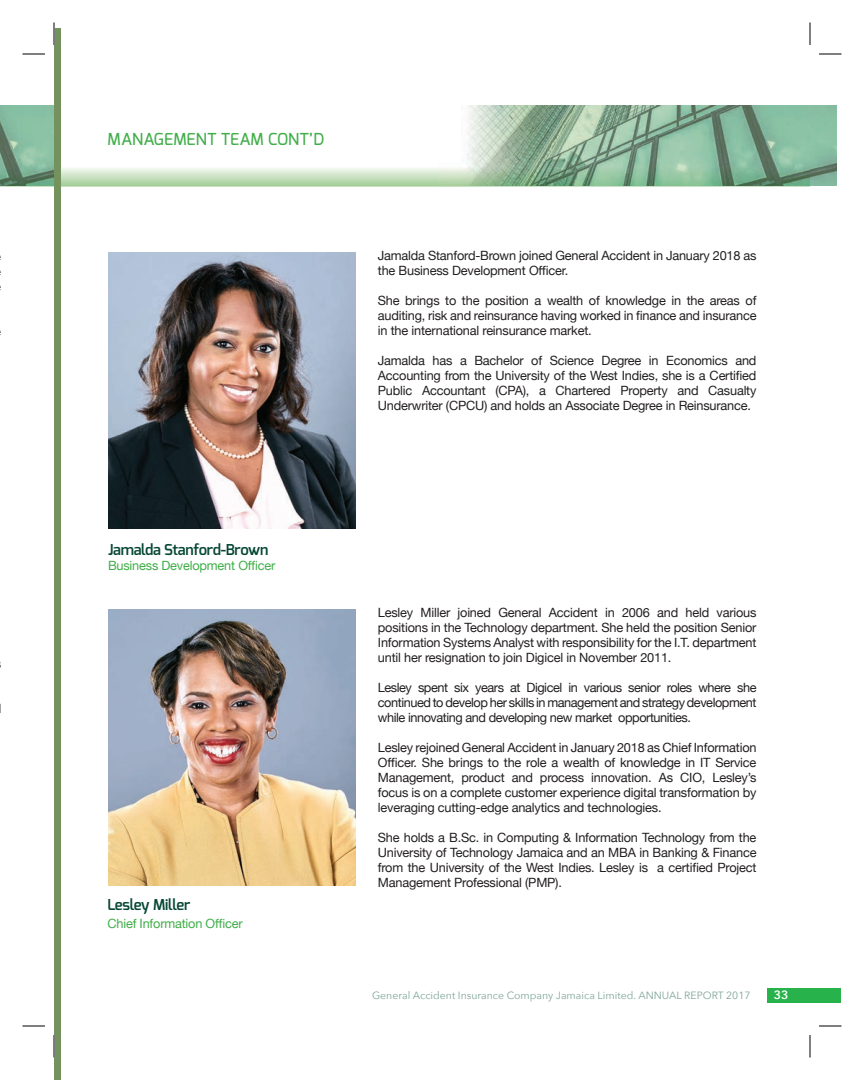
<style>
.page{position:relative;width:864px;height:1080px;background:#fff}
.page>*{position:absolute;margin:0;border:0;box-sizing:border-box;transform-origin:0 0}
.t1{font:500 16.5px "Exo";color:#40ae49}
.t2{font:600 15px "Exo";letter-spacing:-.025em;color:#064734}
.t3{font:12.75px/15px "Helvetica Neue";letter-spacing:-.015em;color:#231f20;text-align:justify}
.t4{font:12.75px "Helvetica Neue";letter-spacing:-.015em;color:#40ae49}
.t5{font:600 12px "Avenir Next";color:#fff}
.t6{font:10.5px "Avenir Next";color:#7fa699}
</style>
<div class="page">
<div style="left:768px;top:988px;width:73px;height:15px;background:#28b24b"></div>
<svg style="left:61px;top:105px;width:749px;height:82px"></svg>
<img style="left:438px;top:106px;width:399px;height:80px">
<img style="left:108px;top:252px;width:248px;height:276px">
<img style="left:108px;top:610px;width:248px;height:275px">
<div style="left:54px;top:29px;width:7px;height:1051px;background:#73925e"></div>
<svg style="left:0;top:54px;width:54px;height:133px"></svg>
<svg style="left:819px;top:54px;width:23px;height:1px"></svg>
<svg style="left:22px;top:1026px;width:23px;height:1px"></svg>
<svg style="left:819px;top:1026px;width:23px;height:1px"></svg>
<svg style="left:54px;top:22px;width:1px;height:23px"></svg>
<svg style="left:54px;top:1035px;width:1px;height:23px"></svg>
<svg style="left:810px;top:22px;width:1px;height:23px"></svg>
<svg style="left:810px;top:1035px;width:1px;height:23px"></svg>
<p class="t1" style="left:108px;top:129px;width:218px">MANAGEMENT TEAM CONT’D</p>
<p class="t3" style="left:378px;top:248px;width:380px">Jamalda Stanford-Brown joined General Accident in January 2018 as the Business Development Officer.</p>
<p class="t3" style="left:378px;top:293px;width:380px">She brings to the position a wealth of knowledge in the areas of auditing, risk and reinsurance having worked in finance and insurance in the international reinsurance market.</p>
<p class="t3" style="left:378px;top:353px;width:380px">Jamalda has a Bachelor of Science Degree in Economics and Accounting from the University of the West Indies, she is a Certified Public Accountant (CPA), a Chartered Property and Casualty Underwriter (CPCU) and holds an Associate Degree in Reinsurance.</p>
<p class="t2" style="left:108px;top:540px;width:162px">Jamalda Stanford-Brown</p>
<p class="t4" style="left:108px;top:556px;width:169px">Business Development Officer</p>
<p class="t2" style="left:108px;top:895px;width:84px">Lesley Miller</p>
<p class="t4" style="left:108px;top:914px;width:137px">Chief Information Officer</p>
<p class="t3" style="left:378px;top:606px;width:380px">Lesley Miller joined General Accident in 2006 and held various positions in the Technology department. She held the position Senior Information Systems Analyst with responsibility for the I.T. department until her resignation to join Digicel in November 2011.</p>
<p class="t3" style="left:378px;top:681px;width:380px">Lesley spent six years at Digicel in various senior roles where she continued to develop her skills in management and strategy development while innovating and developing new market opportunities.</p>
<p class="t3" style="left:378px;top:741px;width:380px">Lesley rejoined General Accident in January 2018 as Chief Information Officer. She brings to the role a wealth of knowledge in IT Service Management, product and process innovation. As CIO, Lesley’s focus is on a complete customer experience digital transformation by leveraging cutting-edge analytics and technologies.</p>
<p class="t3" style="left:378px;top:831px;width:380px">She holds a B.Sc. in Computing &amp; Information Technology from the University of Technology Jamaica and an MBA in Banking &amp; Finance from the University of the West Indies. Lesley is a certified Project Management Professional (PMP).</p>
<p class="t6" style="left:372px;top:987px;width:380px">General Accident Insurance Company Jamaica Limited. ANNUAL REPORT 2017</p>
<p class="t5" style="left:774px;top:985px;width:16px">33</p>
</div>
